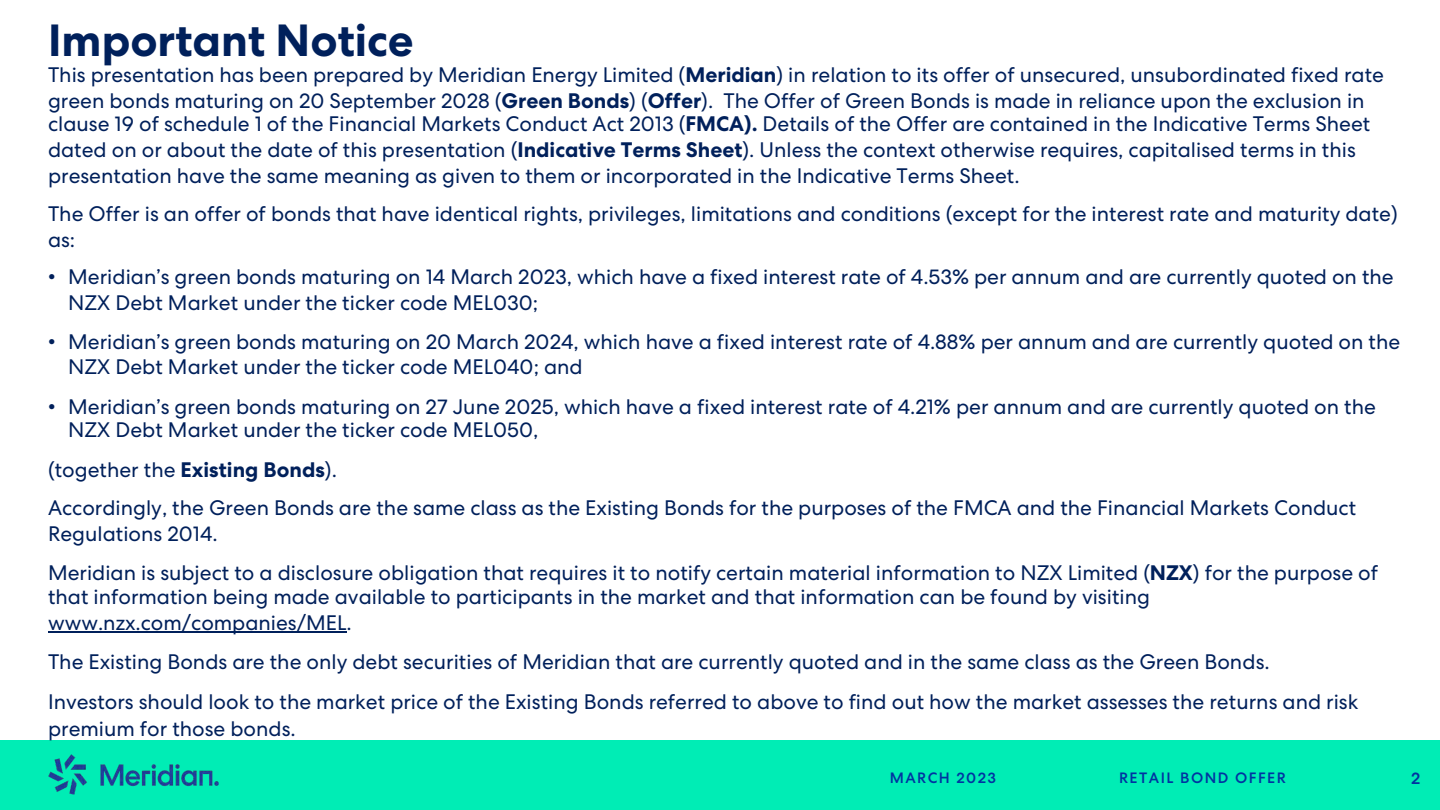
<style>
.page{position:relative;width:1440px;height:810px;background:#fff}
.page>*{position:absolute;margin:0;border:0;box-sizing:border-box;transform-origin:0 0}
.t1{font:700 45px "Centra No 2";color:#00205b}
.t2{font:21px/25px "Centra No 2";color:#00205b}
.t3{font:500 16.5px "Centra No 2";color:#0033a1}
.t4{font:500 15px "Centra No 2";letter-spacing:.1em;color:#0033a1}
.s1{font-weight:700}
.s2{font-family:"Arial"}
</style>
<div class="page">
<div style="left:0;top:740px;width:1440px;height:70px;background:#00edb5"></div>
<img style="left:49px;top:755px;width:170px;height:39px">
<hr style="left:48px;top:631px;width:299px;height:2px;background:#00205b">
<h1 class="t1" style="left:48px;top:11px;width:367px">Important Notice</h1>
<p class="t2" style="left:48px;top:62px;width:1338px">This presentation has been prepared by Meridian Energy Limited (<span class="s1">Meridian</span>) in relation to its offer of unsecured, unsubordinated fixed rate green bonds maturing on 20 September 2028 (<span class="s1">Green Bonds</span>) (<span class="s1">Offer</span>). The Offer of Green Bonds is made in reliance upon the exclusion in clause 19 of schedule 1 of the Financial Markets Conduct Act 2013 (<span class="s1">FMCA).</span> Details of the Offer are contained in the Indicative Terms Sheet dated on or about the date of this presentation (<span class="s1">Indicative Terms Sheet</span>). Unless the context otherwise requires, capitalised terms in this presentation have the same meaning as given to them or incorporated in the Indicative Terms Sheet.</p>
<p class="t2" style="left:48px;top:201px;width:1351px;line-height:25.5px">The Offer is an offer of bonds that have identical rights, privileges, limitations and conditions (except for the interest rate and maturity date) as:</p>
<p class="t2" style="left:68px;top:264px;width:1327px;line-height:25.5px;text-indent:-20px"><span class="s2">•</span> Meridian’s green bonds maturing on 14 March 2023, which have a fixed interest rate of 4.53% per annum and are currently quoted on the<br>NZX Debt Market under the ticker code MEL030;</p>
<p class="t2" style="left:68px;top:329px;width:1334px;text-indent:-20px"><span class="s2">•</span> Meridian’s green bonds maturing on 20 March 2024, which have a fixed interest rate of 4.88% per annum and are currently quoted on the<br>NZX Debt Market under the ticker code MEL040; and</p>
<p class="t2" style="left:68px;top:394px;width:1309px;line-height:23.7px;text-indent:-20px"><span class="s2">•</span> Meridian’s green bonds maturing on 27 June 2025, which have a fixed interest rate of 4.21% per annum and are currently quoted on the<br>NZX Debt Market under the ticker code MEL050,</p>
<p class="t2" style="left:48px;top:450px;width:1310px;line-height:38.8px">(together the <span class="s1">Existing Bonds</span>).<br>Accordingly, the Green Bonds are the same class as the Existing Bonds for the purposes of the FMCA and the Financial Markets Conduct</p>
<p class="t2" style="left:48px;top:514px;width:1332px;line-height:38.8px">Regulations 2014.<br>Meridian is subject to a disclosure obligation that requires it to notify certain material information to NZX Limited (<span class="s1">NZX</span>) for the purpose of</p>
<p class="t2" style="left:48px;top:584px;width:1104px;line-height:25.5px">that information being made available to participants in the market and that information can be found by visiting www.nzx.com/companies/MEL.</p>
<p class="t2" style="left:48px;top:641px;width:1312px;line-height:40.7px">The Existing Bonds are the only debt securities of Meridian that are currently quoted and in the same class as the Green Bonds.<br>Investors should look to the market price of the Existing Bonds referred to above to find out how the market assesses the returns and risk</p>
<p class="t2" style="left:48px;top:716px;width:249px">premium for those bonds.</p>
<p class="t4" style="left:890px;top:768px;width:108px">MARCH 2023</p>
<p class="t4" style="left:1119px;top:768px;width:168px">RETAIL BOND OFFER</p>
<p class="t3" style="left:1411px;top:768px;width:11px">2</p>
</div>
